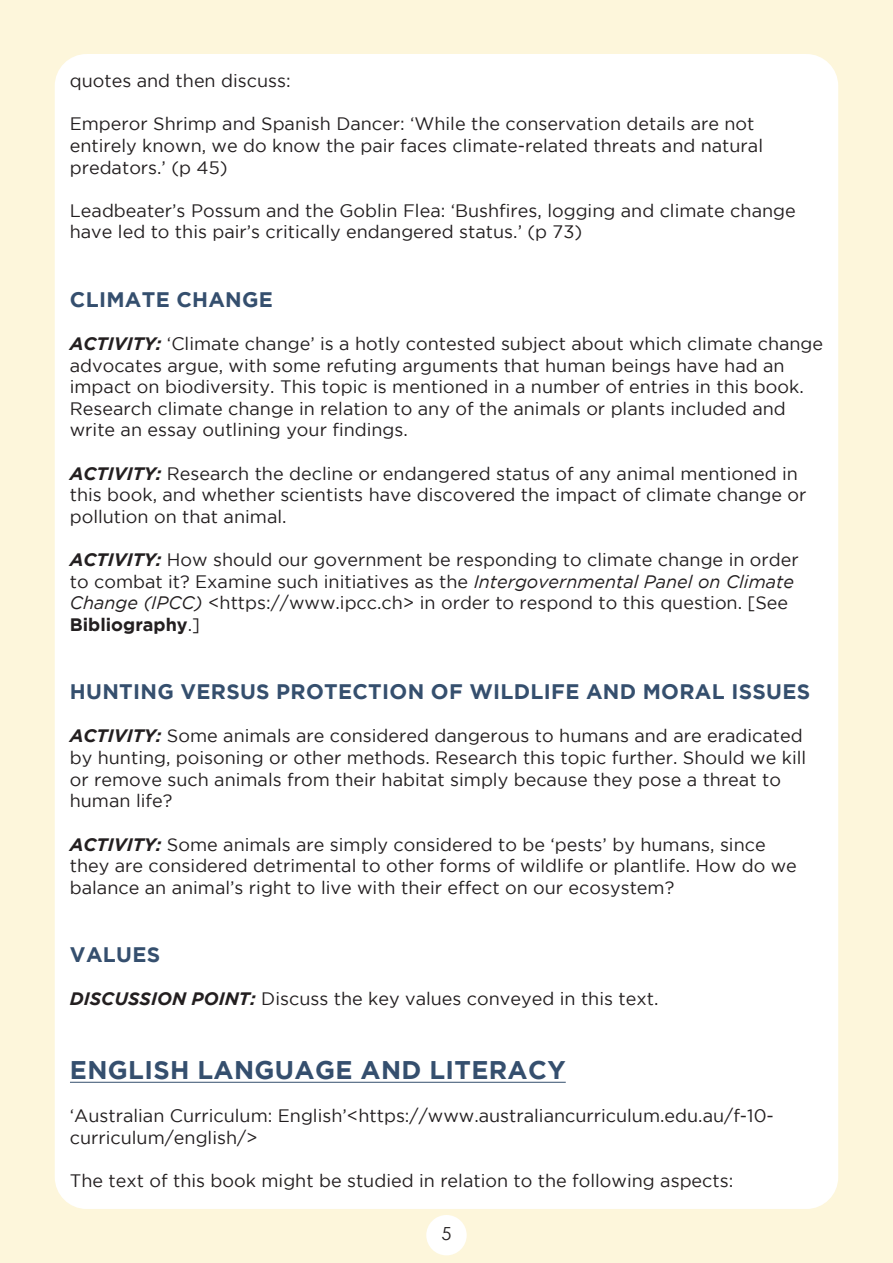
<style>
.page{position:relative;width:893px;height:1263px;background:#fff}
.page>*{position:absolute;margin:0;border:0;box-sizing:border-box;transform-origin:0 0}
.t1{font:700 25.5px "Gotham";letter-spacing:.015em;color:#354f6e}
.t2{font:700 21px "Gotham";letter-spacing:.015em;color:#354f6e}
.t3{font:18px/21.6px "Gotham";color:#231f20}
.t4{font:18px "Century Gothic";color:#231f20}
.s1{font-weight:700;font-style:italic}
.s2{font-style:italic}
.s3{font-weight:700}
</style>
<div class="page">
<hr style="left:70px;top:1082px;width:496px;height:1px;background:#354f6e">
<p class="t3" style="left:70px;top:70px;width:222px">quotes and then discuss:</p>
<p class="t3" style="left:70px;top:113px;width:695px">Emperor Shrimp and Spanish Dancer: ‘While the conservation details are not entirely known, we do know the pair faces climate-related threats and natural predators.’ (p 45)</p>
<p class="t3" style="left:70px;top:199px;width:727px">Leadbeater’s Possum and the Goblin Flea: ‘Bushfires, logging and climate change have led to this pair’s critically endangered status.’ (p 73)</p>
<p class="t2" style="left:70px;top:287px;width:205px">CLIMATE CHANGE</p>
<p class="t3" style="left:70px;top:333px;width:755px"><span class="s1">ACTIVITY:</span> ‘Climate change’ is a hotly contested subject about which climate change advocates argue, with some refuting arguments that human beings have had an impact on biodiversity. This topic is mentioned in a number of entries in this book.<br>Research climate change in relation to any of the animals or plants included and write an essay outlining your findings.</p>
<p class="t3" style="left:70px;top:462px;width:738px"><span class="s1">ACTIVITY:</span> Research the decline or endangered status of any animal mentioned in this book, and whether scientists have discovered the impact of climate change or pollution on that animal.</p>
<p class="t3" style="left:70px;top:549px;width:730px"><span class="s1">ACTIVITY:</span> How should our government be responding to climate change in order to combat it? Examine such initiatives as the <span class="s2">Intergovernmental Panel on Climate Change (IPCC)</span> &lt;https://www.ipcc.ch&gt; in order to respond to this question. [See <span class="s3">Bibliography</span>.]</p>
<p class="t2" style="left:70px;top:680px;width:742px">HUNTING VERSUS PROTECTION OF WILDLIFE AND MORAL ISSUES</p>
<p class="t3" style="left:70px;top:725px;width:738px"><span class="s1">ACTIVITY:</span> Some animals are considered dangerous to humans and are eradicated by hunting, poisoning or other methods. Research this topic further. Should we kill or remove such animals from their habitat simply because they pose a threat to human life?</p>
<p class="t3" style="left:70px;top:833px;width:729px"><span class="s1">ACTIVITY:</span> Some animals are simply considered to be ‘pests’ by humans, since they are considered detrimental to other forms of wildlife or plantlife. How do we balance an animal’s right to live with their effect on our ecosystem?</p>
<p class="t2" style="left:70px;top:942px;width:92px">VALUES</p>
<p class="t3" style="left:70px;top:988px;width:590px"><span class="s1">DISCUSSION POINT:</span> Discuss the key values conveyed in this text.</p>
<h1 class="t1" style="left:70px;top:1055px;width:497px">ENGLISH LANGUAGE AND LITERACY</h1>
<p class="t3" style="left:70px;top:1105px;width:706px">‘Australian Curriculum: English’&lt;https://www.australiancurriculum.edu.au/f-10- curriculum/english/&gt;</p>
<p class="t3" style="left:70px;top:1170px;width:665px">The text of this book might be studied in relation to the following aspects:</p>
<p class="t4" style="left:441px;top:1221px;width:11px">5</p>
</div>
